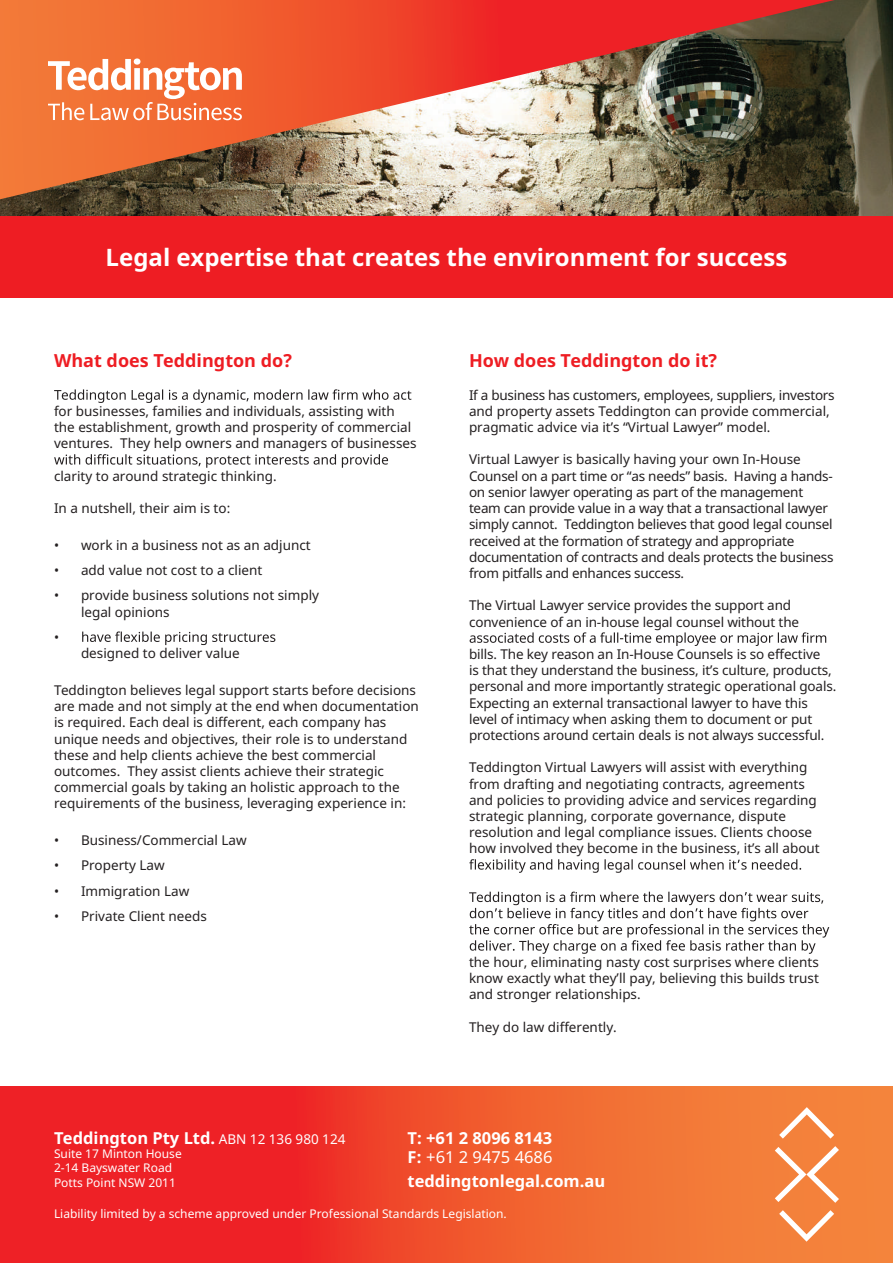
<style>
.page{position:relative;width:893px;height:1263px;background:#fff}
.page>*{position:absolute;margin:0;border:0;box-sizing:border-box;transform-origin:0 0}
.t1{font:700 24px "Noto Sans";color:#fff}
.t2{font:700 18px "Noto Sans";color:#ee1d23}
.t3{font:700 16.5px/19.8px "Noto Sans";color:#fff}
.t4{font:13.5px/16.2px "Noto Sans";color:#231f20}
.t5{font:13.5px/16.2px "Noto Sans";letter-spacing:-.02em;color:#231f20}
.t6{font:12px/14.4px "Noto Sans";color:#fff}
.s1{font-weight:400;font-size:13.5px}
.s2{font-weight:400}
</style>
<div class="page">
<svg style="left:0;top:1087px;width:893px;height:176px;background:#f04c2d"></svg>
<img style="left:0;top:0;width:893px;height:216px">
<div style="left:0;top:216px;width:893px;height:81px;background:#ee1d23"></div>
<svg style="left:54px;top:389px;width:357px;height:14px"></svg>
<svg style="left:54px;top:454px;width:334px;height:14px"></svg>
<svg style="left:82px;top:631px;width:193px;height:14px"></svg>
<svg style="left:470px;top:632px;width:356px;height:14px"></svg>
<svg style="left:469px;top:859px;width:332px;height:14px"></svg>
<svg style="left:469px;top:892px;width:360px;height:62px"></svg>
<svg style="left:779px;top:1107px;width:55px;height:31px"></svg>
<svg style="left:779px;top:1210px;width:55px;height:32px"></svg>
<svg style="left:775px;top:1146px;width:64px;height:57px"></svg>
<img style="left:0;top:0;width:834px;height:199px">
<svg style="left:48px;top:58px;width:195px;height:62px"></svg>
<h1 class="t1" style="left:106px;top:240px;width:683px">Legal expertise that creates the environment for success</h1>
<h2 class="t2" style="left:54px;top:348px;width:239px">What does Teddington do?</h2>
<p class="t4" style="left:54px;top:403px;width:364px">for businesses, families and individuals, assisting with the establishment, growth and prosperity of commercial ventures. They help owners and managers of businesses</p>
<p class="t4" style="left:54px;top:468px;width:224px">clarity to around strategic thinking.</p>
<p class="t4" style="left:54px;top:500px;width:178px">In a nutshell, their aim is to:</p>
<p class="t4" style="left:54px;top:537px;width:258px">• work in a business not as an adjunct</p>
<p class="t4" style="left:54px;top:562px;width:210px">• add value not cost to a client</p>
<p class="t4" style="left:81px;top:588px;width:240px;text-indent:-27px">• provide business solutions not simply legal opinions</p>
<p class="t4" style="left:54px;top:629px;width:7px">•</p>
<p class="t4" style="left:81px;top:645px;width:160px">designed to deliver value</p>
<p class="t4" style="left:54px;top:682px;width:366px">Teddington believes legal support starts before decisions are made and not simply at the end when documentation is required. Each deal is different, each company has unique needs and objectives, their role is to understand these and help clients achieve the best commercial outcomes. They assist clients achieve their strategic commercial goals by taking an holistic approach to the requirements of the business, leveraging experience in:</p>
<p class="t4" style="left:54px;top:832px;width:194px">• Business/Commercial Law</p>
<p class="t4" style="left:54px;top:858px;width:112px">• Property Law</p>
<p class="t4" style="left:54px;top:883px;width:137px">• Immigration Law</p>
<p class="t4" style="left:54px;top:908px;width:154px">• Private Client needs</p>
<h2 class="t2" style="left:469px;top:348px;width:250px">How does Teddington do it?</h2>
<p class="t4" style="left:469px;top:387px;width:367px">If a business has customers, employees, suppliers, investors and property assets Teddington can provide commercial, pragmatic advice via it’s “Virtual Lawyer” model.</p>
<p class="t5" style="left:469px;top:452px;width:366px">Virtual Lawyer is basically having your own In-House Counsel on a part time or “as needs” basis. Having a hands&shy;on senior lawyer operating as part of the management team can provide value in a way that a transactional lawyer simply cannot. Teddington believes that good legal counsel received at the formation of strategy and appropriate documentation of contracts and deals protects the business from pitfalls and enhances success.</p>
<p class="t4" style="left:469px;top:598px;width:332px">The Virtual Lawyer service provides the support and convenience of an in-house legal counsel without the</p>
<p class="t4" style="left:469px;top:646px;width:369px">bills. The key reason an In-House Counsels is so effective<br>is that they understand the business, it’s culture, products, personal and more importantly strategic operational goals.<br>Expecting an external transactional lawyer to have this level of intimacy when asking them to document or put protections around certain deals is not always successful.</p>
<p class="t4" style="left:469px;top:760px;width:352px">Teddington Virtual Lawyers will assist with everything from drafting and negotiating contracts, agreements and policies to providing advice and services regarding strategic planning, corporate governance, dispute resolution and legal compliance issues. Clients choose how involved they become in the business, it’s all about</p>
<p class="t4" style="left:469px;top:954px;width:351px;text-align:justify">the hour, eliminating nasty cost surprises where clients know exactly what they’ll pay, believing this builds trust and stronger relationships.</p>
<p class="t4" style="left:469px;top:1019px;width:149px">They do law differently.</p>
<p class="t3" style="left:54px;top:1128px;width:293px">Teddington Pty Ltd. <span class="s1">ABN 12 136 980 124</span></p>
<p class="t6" style="left:54px;top:1147px;width:129px">Suite 17 Minton House<br>2-14 Bayswater Road<br>Potts Point NSW 2011</p>
<p class="t3" style="left:408px;top:1128px;width:146px">T: +61 2 8096 8143<br>F: <span class="s2">+61 2 9475 4686</span></p>
<p class="t3" style="left:408px;top:1172px;width:199px">teddingtonlegal.com.au</p>
<p class="t6" style="left:54px;top:1207px;width:454px">Liability limited by a scheme approved under Professional Standards Legislation.</p>
</div>
